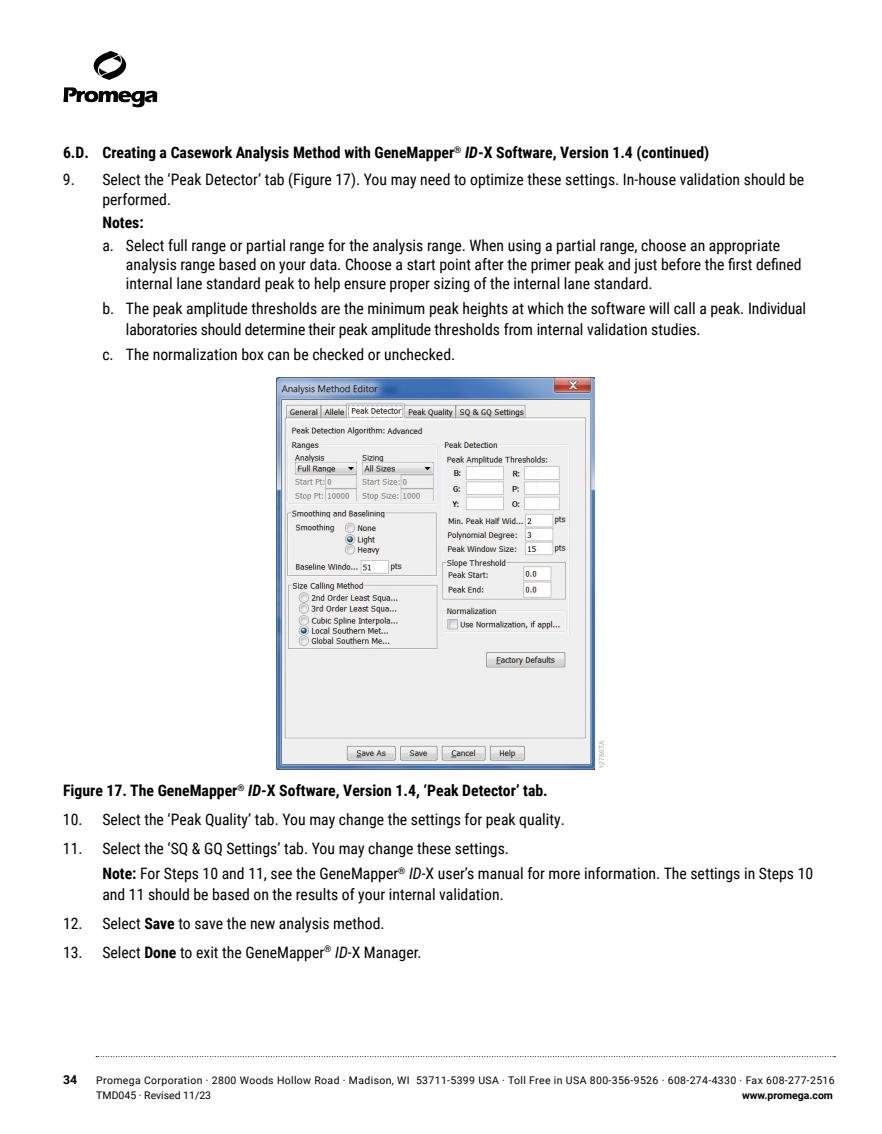
<style>
.page{position:relative;width:882px;height:1134px;background:#fff}
.page>*{position:absolute;margin:0;border:0;box-sizing:border-box;transform-origin:0 0}
.t1{font:15.75px/19.2px "Roboto Condensed";color:#000}
.t2{font:700 15.75px "Roboto Condensed";color:#000}
.t3{font:700 12.25px "Roboto";color:#000}
.t4{font:10.5px/14.9px "Roboto";letter-spacing:.035em;color:#000}
.t5{font:700 10.5px "Roboto";color:#000}
.t6{font:7px "Helvetica Neue";letter-spacing:.02em;color:#a7a9ac}
.s1{font-style:italic}
.s2{font-weight:700}
</style>
<div class="page">
<svg style="left:93px;top:51px;width:34px;height:29px"></svg>
<svg style="left:63px;top:87px;width:94px;height:20px"></svg>
<svg style="left:96px;top:1056px;width:739px;height:1px"></svg>
<img style="left:276px;top:377px;width:319px;height:392px">
<p class="t2" style="left:63px;top:142px;width:648px">6.D. Creating a Casework Analysis Method with GeneMapper<sup>®</sup> <span class="s1">ID</span>-X Software, Version 1.4 (continued)</p>
<p class="t1" style="left:102px;top:170px;width:703px;text-indent:-39px">9. Select the ‘Peak Detector’ tab (Figure 17). You may need to optimize these settings. In-house validation should be performed.</p>
<p class="t2" style="left:102px;top:211px;width:43px">Notes:</p>
<p class="t1" style="left:126px;top:235px;width:677px;text-indent:-24px">a. Select full range or partial range for the analysis range. When using a partial range, choose an appropriate analysis range based on your data. Choose a start point after the primer peak and just before the first defined internal lane standard peak to help ensure proper sizing of the internal lane standard.</p>
<p class="t1" style="left:126px;top:298px;width:682px;line-height:21px;text-indent:-24px">b. The peak amplitude thresholds are the minimum peak heights at which the software will call a peak. Individual laboratories should determine their peak amplitude thresholds from internal validation studies.</p>
<p class="t1" style="left:102px;top:345px;width:354px">c. The normalization box can be checked or unchecked.</p>
<p class="t6" style="left:598px;top:769px;width:30px;rotate:-90deg">12786TA</p>
<p class="t2" style="left:63px;top:779px;width:486px">Figure 17. The GeneMapper<sup>®</sup> <span class="s1">ID</span>-X Software, Version 1.4, ‘Peak Detector’ tab.</p>
<p class="t1" style="left:63px;top:809px;width:503px">10. Select the ‘Peak Quality’ tab. You may change the settings for peak quality.</p>
<p class="t1" style="left:102px;top:835px;width:712px;line-height:25px;text-indent:-39px">11. Select the ‘SQ &amp; GQ Settings’ tab. You may change these settings.<br><span class="s2">Note:</span> For Steps 10 and 11, see the GeneMapper<sup>®</sup> <span class="s1">ID</span>-X user’s manual for more information. The settings in Steps 10</p>
<p class="t1" style="left:102px;top:884px;width:403px">and 11 should be based on the results of your internal validation.</p>
<p class="t1" style="left:63px;top:913px;width:323px">12. Select <span class="s2">Save</span> to save the new analysis method.</p>
<p class="t1" style="left:63px;top:942px;width:360px">13. Select <span class="s2">Done</span> to exit the GeneMapper<sup>®</sup> <span class="s1">ID</span>-X Manager.</p>
<p class="t3" style="left:63px;top:1071px;width:16px">34</p>
<p class="t4" style="left:96px;top:1072px;width:740px">Promega Corporation · 2800 Woods Hollow Road · Madison, WI 53711-5399 USA · Toll Free in USA 800-356-9526 · 608-274-4330 · Fax 608-277-2516<br>TMD045 · Revised 11/23</p>
<p class="t5" style="left:742px;top:1088px;width:93px">www.promega.com</p>
</div>
